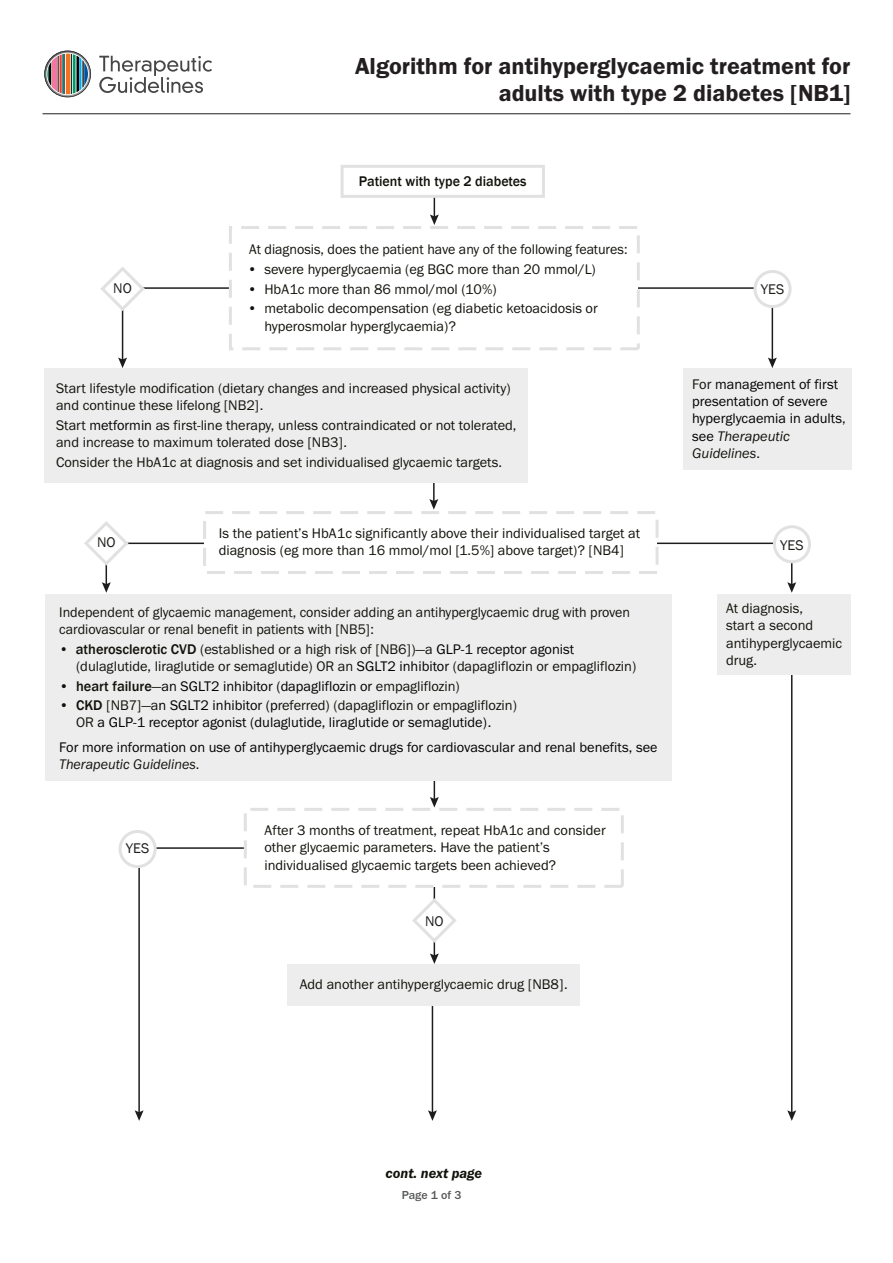
<style>
.page{position:relative;width:893px;height:1263px;background:#fff}
.page>*{position:absolute;margin:0;border:0;box-sizing:border-box;transform-origin:0 0}
.TGHead1{font:24px/27px "Franklin Gothic URW Dem";color:#231f20;text-align:right}
.t1{font:14.4px/17.2px "Franklin Gothic URW Boo";color:#12110b}
.t2{font:14.4px/17.2px "Franklin Gothic URW Boo";color:#010101}
.t3{font:500 14.4px "Franklin Gothic";color:#12110b}
.t4{font:14.4px "Franklin Gothic";color:#1d1d1b}
.t5{font:14.4px "Franklin Gothic URW Dem Ita";color:#12110b}
.TGText{font:500 12px "Franklin Gothic URW";color:#57585a}
.s1{color:#010101}
.s2{font-family:"Franklin Gothic";font-weight:500}
.s3{color:#12110b}
.s4{font-family:"Franklin Gothic";font-weight:500;color:#12110b}
.s5{font-family:"Franklin Gothic URW Boo Ita";color:#12110b}
</style>
<div class="page">
<svg style="left:99px;top:56px;width:113px;height:37px"></svg>
<svg style="left:44px;top:51px;width:47px;height:46px"></svg>
<hr style="left:43px;top:113px;width:807px;height:1px;background:#231f20">
<hr style="left:434px;top:181px;width:1px;height:37px;background:#1d1d1b">
<svg style="left:430px;top:214px;width:9px;height:11px"></svg>
<hr style="left:434px;top:882px;width:1px;height:75px;background:#1d1d1b">
<svg style="left:430px;top:953px;width:9px;height:11px"></svg>
<hr style="left:106px;top:534px;width:1px;height:52px;background:#1d1d1b">
<svg style="left:102px;top:582px;width:9px;height:11px"></svg>
<hr style="left:433px;top:447px;width:2px;height:55px;background:#1d1d1b">
<svg style="left:429px;top:499px;width:9px;height:11px"></svg>
<svg style="left:430px;top:780px;width:9px;height:27px"></svg>
<hr style="left:432px;top:1005px;width:1px;height:109px;background:#1d1d1b">
<svg style="left:428px;top:1110px;width:9px;height:11px"></svg>
<hr style="left:791px;top:546px;width:1px;height:40px;background:#1d1d1b">
<svg style="left:787px;top:582px;width:9px;height:11px"></svg>
<hr style="left:791px;top:663px;width:1px;height:451px;background:#1d1d1b">
<svg style="left:787px;top:1110px;width:9px;height:11px"></svg>
<hr style="left:106px;top:543px;width:99px;height:1px;background:#1d1d1b">
<hr style="left:122px;top:280px;width:1px;height:81px;background:#1d1d1b">
<svg style="left:118px;top:358px;width:9px;height:10px"></svg>
<hr style="left:608px;top:543px;width:184px;height:1px;background:#1d1d1b">
<hr style="left:772px;top:290px;width:1px;height:71px;background:#1d1d1b">
<svg style="left:768px;top:358px;width:9px;height:10px"></svg>
<hr style="left:121px;top:287px;width:651px;height:2px;background:#1d1d1b">
<hr style="left:138px;top:839px;width:2px;height:275px;background:#1d1d1b">
<svg style="left:135px;top:1110px;width:9px;height:11px"></svg>
<hr style="left:131px;top:847px;width:163px;height:2px;background:#1d1d1b">
<div style="left:683px;top:368px;width:169px;height:101px;background:#ededed"></div>
<div style="left:44px;top:368px;width:483px;height:114px;background:#ededed"></div>
<div style="left:45px;top:594px;width:627px;height:186px;background:#ededed"></div>
<div style="left:205px;top:513px;width:452px;height:59px;background:#fff"></div>
<div style="left:203px;top:511px;width:456px;height:63px;border:3px dashed #e1e1e1"></div>
<div style="left:245px;top:809px;width:377px;height:77px;background:#fff"></div>
<div style="left:244px;top:808px;width:380px;height:80px;border:3px dashed #e1e1e1"></div>
<div style="left:287px;top:964px;width:292px;height:42px;background:#ededed"></div>
<div style="left:341px;top:165px;width:204px;height:33px;border:3px solid #e1e1e1"></div>
<div style="left:774px;top:527px;width:35px;height:35px;background:#fff;border-radius:50%"></div>
<div style="left:773px;top:525px;width:38px;height:38px;border:3px solid #e1e1e1;border-radius:50%"></div>
<div style="left:755px;top:271px;width:35px;height:36px;background:#fff;border-radius:50%"></div>
<div style="left:753px;top:270px;width:39px;height:38px;border:3px solid #e1e1e1;border-radius:50%"></div>
<div style="left:120px;top:831px;width:35px;height:35px;background:#fff;border-radius:50%"></div>
<div style="left:119px;top:830px;width:38px;height:38px;border:3px solid #e1e1e1;border-radius:50%"></div>
<svg style="left:412px;top:896px;width:45px;height:49px"></svg>
<svg style="left:84px;top:521px;width:47px;height:47px"></svg>
<svg style="left:100px;top:267px;width:47px;height:46px"></svg>
<div style="left:717px;top:594px;width:134px;height:80px;background:#ededed"></div>
<div style="left:230px;top:228px;width:408px;height:121px;background:#fff"></div>
<div style="left:229px;top:226px;width:411px;height:124px;border:3px dashed #e1e1e1"></div>
<p class="TGHead1" style="left:355px;top:52px;width:497px">Algorithm for antihyperglycaemic treatment for adults with type 2 diabetes [NB1]</p>
<p class="t3" style="left:359px;top:173px;width:169px">Patient with type 2 diabetes</p>
<p class="t4" style="left:113px;top:279px;width:20px">NO</p>
<p class="t1" style="left:249px;top:241px;width:380px">At diagnosis, does the patient have any of the following features:</p>
<p class="t1" style="left:248px;top:260px;width:349px">• severe hyperglycaemia (eg BGC more than 20 mmol/L)</p>
<p class="t1" style="left:248px;top:280px;width:251px">• HbA1c more than 86 mmol/mol (10%)</p>
<p class="t1" style="left:264px;top:300px;width:335px;text-indent:-17px">• metabolic decompensation (eg diabetic ketoacidosis or hyperosmolar hyperglycaemia)?</p>
<p class="t1" style="left:56px;top:379px;width:456px">Start lifestyle modification (dietary changes and increased physical activity) and continue these lifelong [NB2].</p>
<p class="t1" style="left:56px;top:416px;width:462px">Start <span class="s1">metformin</span> as first-line therapy, unless contraindicated or not tolerated, and increase to maximum tolerated dose [NB3].</p>
<p class="t1" style="left:56px;top:453px;width:448px">Consider the HbA1c at diagnosis and set individualised glycaemic targets.</p>
<p class="t4" style="left:97px;top:534px;width:20px">NO</p>
<p class="t1" style="left:219px;top:524px;width:423px">Is the patient’s HbA1c significantly above their individualised target at diagnosis (eg more than 16 mmol/mol [1.5%] above target)? [NB4]</p>
<p class="t1" style="left:59px;top:604px;width:572px;line-height:16.8px">Independent of glycaemic management, consider adding an antihyperglycaemic drug with proven cardiovascular or renal benefit in patients with [NB5]:</p>
<p class="t1" style="left:76px;top:640px;width:562px;text-indent:-17px">• <span class="s2">atherosclerotic CVD</span> (established or a high risk of [NB6])—a <span class="s1">GLP-1 receptor agonist </span>(dulaglutide, liraglutide or semaglutide) OR an <span class="s1">SGLT2 inhibitor</span> (dapagliflozin or empagliflozin)</p>
<p class="t2" style="left:59px;top:677px;width:402px"><span class="s3">•</span> <span class="s4">heart failure</span><span class="s3">—</span>an SGLT2 inhibitor (dapagliflozin or <span class="s3">empagliflozin)</span></p>
<p class="t2" style="left:76px;top:696px;width:442px;text-indent:-17px"><span class="s3">•</span> <span class="s4">CKD</span> <span class="s3">[NB7]—a</span>n SGLT2 inhibitor (p<span class="s3">referred) (dapagliflozin or empagliflozin)<br>OR</span> a GLP-1 receptor agonist (dulaglutide, liraglutide or semaglutide).</p>
<p class="t2" style="left:59px;top:739px;width:600px;line-height:16.8px">For more information on use of antihyperglycaemic drugs for cardiovascular and renal benefits, see<br><span class="s5">Therapeutic Guidelines</span><span class="s3">.</span></p>
<p class="t4" style="left:126px;top:839px;width:25px">YES</p>
<p class="t1" style="left:264px;top:821px;width:343px">After 3 months of treatment, repeat HbA1c and consider other glycaemic parameters. Have the patient’s individualised glycaemic targets been achieved?</p>
<p class="t4" style="left:425px;top:912px;width:20px">NO</p>
<p class="t1" style="left:300px;top:976px;width:270px">Add another antihyperglycaemic drug [NB8].</p>
<p class="t4" style="left:761px;top:281px;width:25px">YES</p>
<p class="t2" style="left:692px;top:375px;width:155px"><span class="s3">For</span> management of first presentation of severe hyperglycaemia in adults<span class="s3">, </span>see <span class="s5">Therapeutic<br>Guidelines</span><span class="s3">.</span></p>
<p class="t4" style="left:780px;top:536px;width:25px">YES</p>
<p class="t1" style="left:726px;top:599px;width:118px">At diagnosis,<br>start a second antihyperglycaemic drug.</p>
<p class="t5" style="left:385px;top:1164px;width:98px">cont. next page</p>
<p class="TGText" style="left:402px;top:1187px;width:61px">Page 1 of 3</p>
</div>
